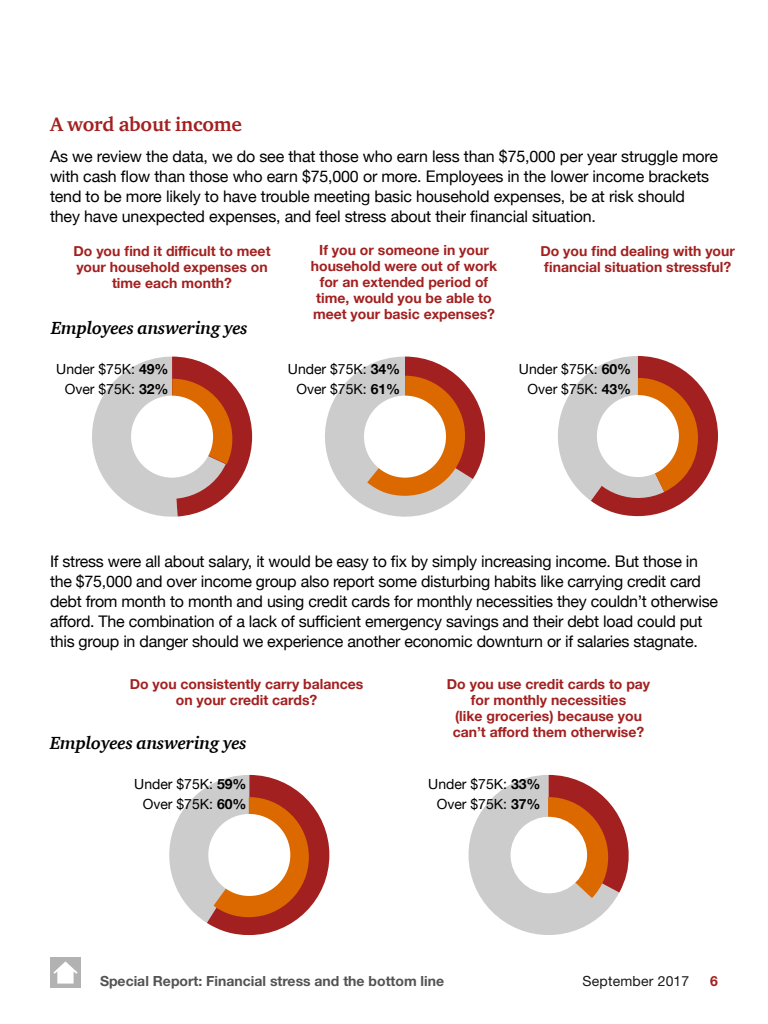
<style>
.page{position:relative;width:768px;height:1024px;background:#fff}
.page>*{position:absolute;margin:0;border:0;box-sizing:border-box;transform-origin:0 0}
.t1{font:700 20px "ITC Charter Com";letter-spacing:-.01em;color:#a32020}
.t2{font:italic 700 18px "ITC Charter Com";letter-spacing:-.01em;color:#000}
.t3{font:16px/20px "Helvetica Neue";letter-spacing:-.015em;color:#000}
.t4{font:700 14px/16px "Helvetica Neue";color:#a32020;text-align:center}
.t5{font:14px/20px "Helvetica Neue";color:#000;text-align:right}
.t6{font:700 14px "Helvetica Neue LT Std";color:#535353}
.t7{font:14px "Helvetica Neue LT Std";letter-spacing:.015em;color:#191919}
.t8{font:700 14px "Helvetica Neue LT Std";color:#a32020}
.s1{font-weight:700}
</style>
<div class="page">
<div style="left:50px;top:957px;width:31px;height:31px;background:#b2b2b2"></div>
<svg style="left:53px;top:961px;width:25px;height:23px"></svg>
<svg style="left:92px;top:357px;width:160px;height:160px"></svg>
<div style="left:131px;top:396px;width:82px;height:82px;background:#fff;border-radius:50%"></div>
<svg style="left:325px;top:357px;width:160px;height:160px"></svg>
<div style="left:364px;top:396px;width:82px;height:82px;background:#fff;border-radius:50%"></div>
<svg style="left:558px;top:356px;width:160px;height:160px"></svg>
<div style="left:597px;top:395px;width:82px;height:82px;background:#fff;border-radius:50%"></div>
<svg style="left:169px;top:775px;width:160px;height:160px"></svg>
<svg style="left:468px;top:775px;width:161px;height:160px"></svg>
<div style="left:511px;top:817px;width:76px;height:76px;background:#fff;border-radius:50%"></div>
<div style="left:208px;top:814px;width:82px;height:82px;background:#fff;border-radius:50%"></div>
<p class="t1" style="left:50px;top:112px;width:193px">A word about income</p>
<p class="t3" style="left:50px;top:147px;width:670px">As we review the data, we do see that those who earn less than $75,000 per year struggle more with cash flow than those who earn $75,000 or more. Employees in the lower income brackets tend to be more likely to have trouble meeting basic household expenses, be at risk should they have unexpected expenses, and feel stress about their financial situation.</p>
<p class="t4" style="left:541px;top:243px;width:196px;text-align:left">Do you find dealing with your financial situation stressful?</p>
<p class="t4" style="left:311px;top:242px;width:188px">If you or someone in your household were out of work for an extended period of time, would you be able to meet your basic expenses?</p>
<p class="t4" style="left:74px;top:243px;width:199px">Do you find it difficult to meet your household expenses on time each month?</p>
<p class="t2" style="left:51px;top:317px;width:198px">Employees answering yes</p>
<p class="t5" style="left:56px;top:360px;width:114px">Under $75K: <span class="s1">49%<br></span>Over $75K: <span class="s1">32%</span></p>
<p class="t5" style="left:288px;top:360px;width:114px">Under $75K: <span class="s1">34%<br></span>Over $75K: <span class="s1">61%</span></p>
<p class="t5" style="left:519px;top:360px;width:114px">Under $75K: <span class="s1">60%<br></span>Over $75K: <span class="s1">43%</span></p>
<p class="t3" style="left:50px;top:552px;width:670px">If stress were all about salary, it would be easy to fix by simply increasing income. But those in the $75,000 and over income group also report some disturbing habits like carrying credit card debt from month to month and using credit cards for monthly necessities they couldn’t otherwise afford. The combination of a lack of sufficient emergency savings and their debt load could put this group in danger should we experience another economic downturn or if salaries stagnate.</p>
<p class="t4" style="left:130px;top:677px;width:235px">Do you consistently carry balances on your credit cards?</p>
<p class="t4" style="left:447px;top:677px;width:205px">Do you use credit cards to pay for monthly necessities<br>(like groceries) because you can’t afford them otherwise?</p>
<p class="t5" style="left:134px;top:774px;width:114px">Under $75K: <span class="s1">59%<br></span>Over $75K: <span class="s1">60%</span></p>
<p class="t5" style="left:428px;top:774px;width:114px">Under $75K: <span class="s1">33%<br></span>Over $75K: <span class="s1">37%</span></p>
<p class="t2" style="left:50px;top:731px;width:198px">Employees answering yes</p>
<p class="t6" style="left:100px;top:972px;width:346px">Special Report: Financial stress and the bottom line</p>
<p class="t7" style="left:583px;top:972px;width:108px">September 2017</p>
<p class="t8" style="left:710px;top:972px;width:9px">6</p>
</div>
